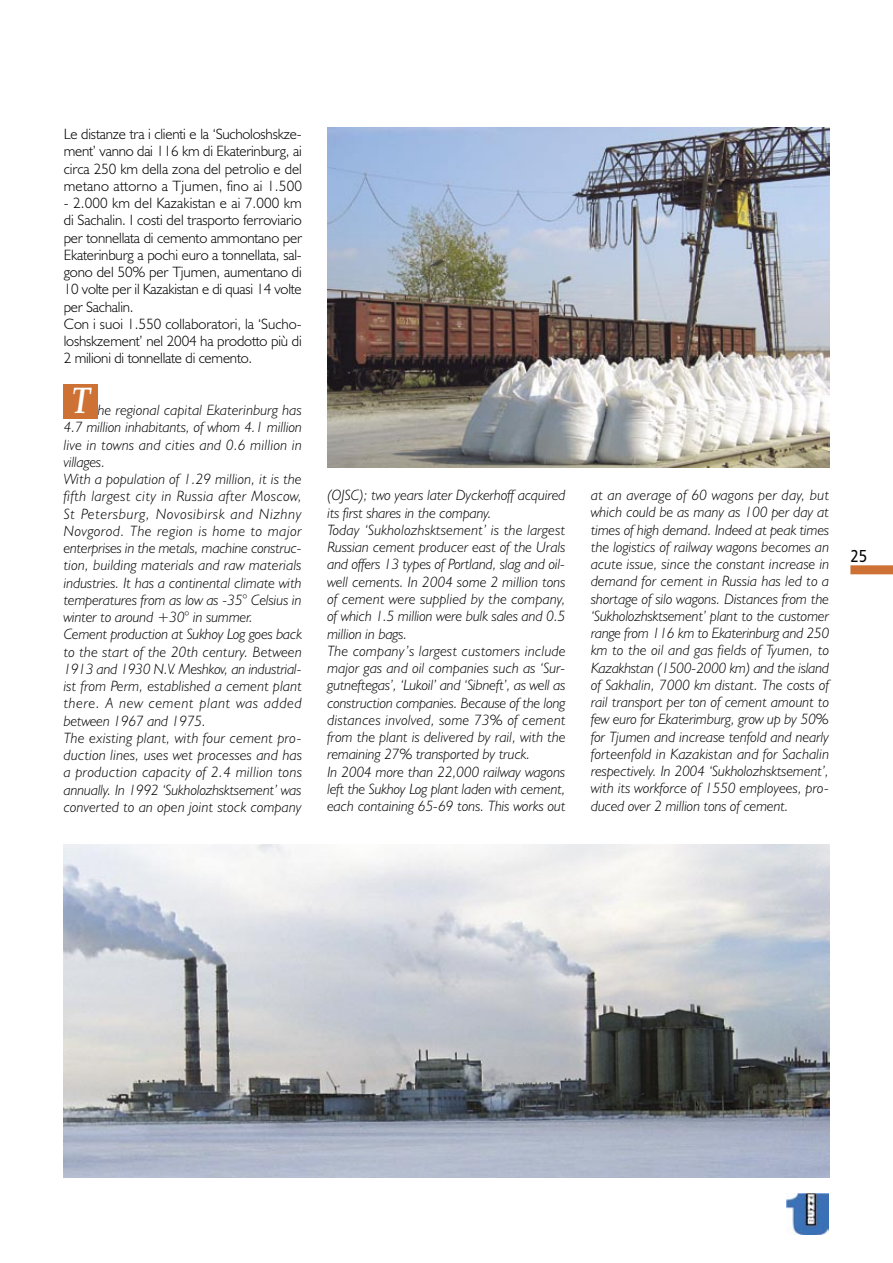
<style>
.page{position:relative;width:893px;height:1263px;background:#fff}
.page>*{position:absolute;margin:0;border:0;box-sizing:border-box;transform-origin:0 0}
.t1{font:italic 700 37.2px "Palatino";color:#fff;scale:.8 1}
.t2{font:17.25px "Humanist 777 BT Roman B";color:#000;scale:.85 1}
.t3{font:italic 300 15px/17.2px "Humanist 521 BT";letter-spacing:.005em;color:#000}
.t4{font:300 15px/17.2px "Humanist 521 BT";letter-spacing:-.01em;color:#000;text-align:justify}
</style>
<div class="page">
<div style="left:850px;top:565px;width:43px;height:9px;background:#ce7134"></div>
<img style="left:787px;top:1193px;width:41px;height:42px">
<div style="left:64px;top:384px;width:34px;height:34px;background:#ce7134"></div>
<img style="left:64px;top:845px;width:765px;height:333px">
<img style="left:327px;top:128px;width:502px;height:339px">
<p class="t4" style="left:64px;top:125px;width:240px">Le distanze tra i clienti e la ‘Sucholoshskze&shy;ment’ vanno dai 116 km di Ekaterinburg, ai circa 250 km della zona del petrolio e del metano attorno a Tjumen, fino ai 1.500</p>
<p class="t4" style="left:64px;top:194px;width:240px;text-align:left">- 2.000 km del Kazakistan e ai 7.000 km di Sachalin. I costi del trasporto ferroviario per tonnellata di cemento ammontano per Ekaterinburg a pochi euro a tonnellata, sal&shy;gono del 50% per Tjumen, aumentano di 10 volte per il Kazakistan e di quasi 14 volte per Sachalin.<br>Con i suoi 1.550 collaboratori, la ‘Sucho&shy;loshskzement’ nel 2004 ha prodotto più di 2 milioni di tonnellate di cemento.</p>
<h1 class="t1" style="left:72px;top:379px;width:24px">T</h1>
<p class="t3" style="left:64px;top:401px;width:240px;text-indent:34px">he regional capital Ekaterinburg has 4.7 million inhabitants, of whom 4.1 million live in towns and cities and 0.6 million in villages.<br>With a population of 1.29 million, it is the fifth largest city in Russia after Moscow, St Petersburg, Novosibirsk and Nizhny Novgorod. The region is home to major enterprises in the metals, machine construc&shy;tion, building materials and raw materials industries. It has a continental climate with temperatures from as low as -35° Celsius in winter to around +30° in summer.<br>Cement production at Sukhoy Log goes back to the start of the 20th century. Between 1913 and 1930 N.V. Meshkov, an industrial&shy;ist from Perm, established a cement plant there. A new cement plant was added between 1967 and 1975.<br>The existing plant, with four cement pro&shy;duction lines, uses wet processes and has a production capacity of 2.4 million tons annually. In 1992 ‘Sukholozhsktsement’ was converted to an open joint stock company</p>
<p class="t3" style="left:327px;top:486px;width:240px">(OJSC); two years later Dyckerhoff acquired its first shares in the company.<br>Today ‘Sukholozhsktsement’ is the largest Russian cement producer east of the Urals and offers 13 types of Portland, slag and oil&shy;well cements. In 2004 some 2 million tons of cement were supplied by the company, of which 1.5 million were bulk sales and 0.5 million in bags.<br>The company’s largest customers include major gas and oil companies such as ‘Sur&shy;gutneftegas’, ‘Lukoil’ and ‘Sibneft’, as well as construction companies. Because of the long distances involved, some 73% of cement from the plant is delivered by rail, with the remaining 27% transported by truck.<br>In 2004 more than 22,000 railway wagons left the Sukhoy Log plant laden with cement, each containing 65-69 tons. This works out</p>
<p class="t3" style="left:591px;top:486px;width:240px;text-align:justify">at an average of 60 wagons per day, but which could be as many as 100 per day at times of high demand. Indeed at peak times the logistics of railway wagons becomes an acute issue, since the constant increase in demand for cement in Russia has led to a shortage of silo wagons. Distances from the ‘Sukholozhsktsement’ plant to the customer range from 116 km to Ekaterinburg and 250 km to the oil and gas fields of Tyumen, to Kazakhstan (1500-2000 km) and the island of Sakhalin, 7000 km distant. The costs of rail transport per ton of cement amount to few euro for Ekaterimburg, grow up by 50% for Tjumen and increase tenfold and nearly forteenfold in Kazakistan and for Sachalin respectively. In 2004 ‘Sukholozhsktsement’, with its workforce of 1550 employees, pro&shy;duced over 2 million tons of cement.</p>
<p class="t2" style="left:850px;top:546px;width:21px">25</p>
</div>
